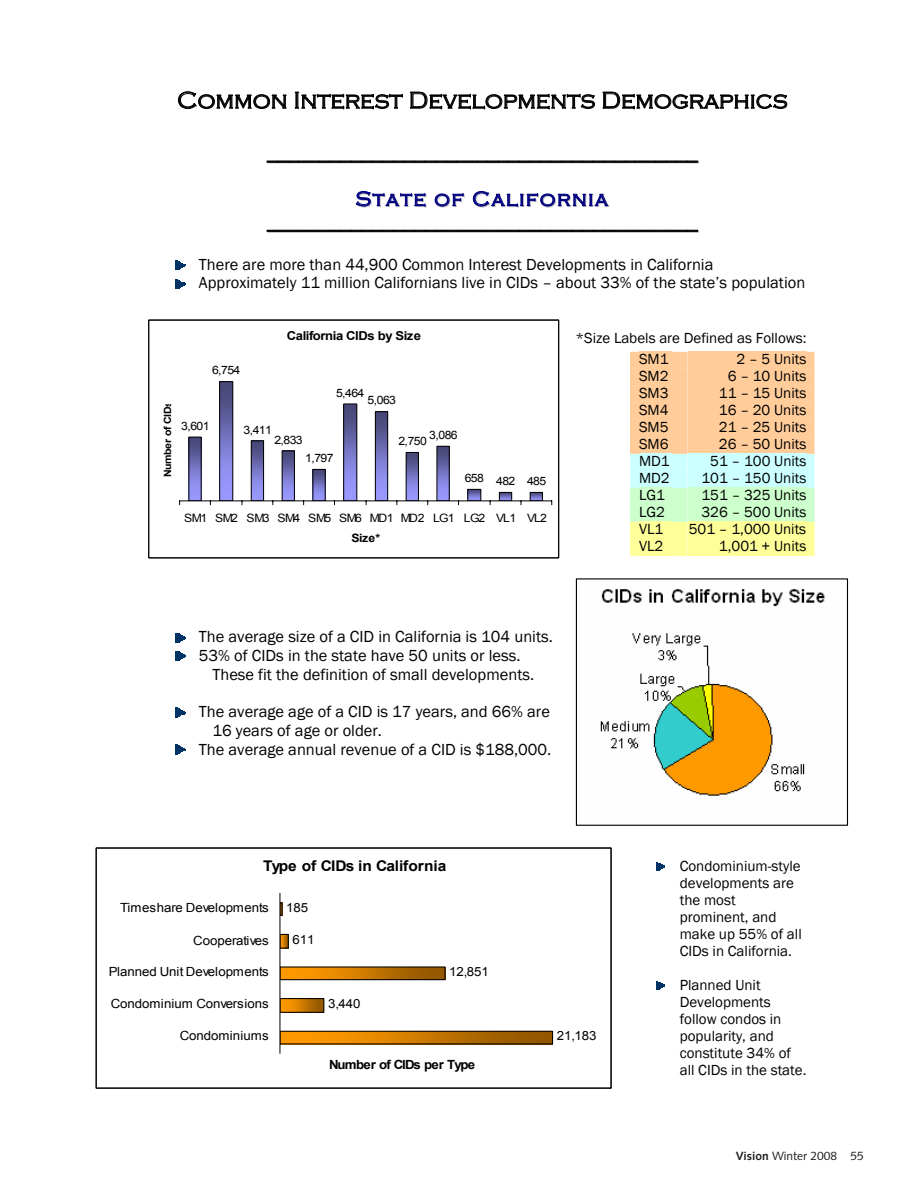
<style>
.page{position:relative;width:918px;height:1188px;background:#fff}
.page>*{position:absolute;margin:0;border:0;box-sizing:border-box;transform-origin:0 0}
.t1{font:300 24px "Copperplate Gothic";color:#000}
.t2{font:300 21px/46.2px "Copperplate Gothic";letter-spacing:.07em;color:#000;text-align:center}
.t3{font:16.5px/18.8px "Franklin Gothic";color:#000}
.t4{font:15px/17px "Franklin Gothic";color:#000}
.t5{font:700 14.7px "Arial";letter-spacing:-.01em;color:#000;scale:1.05 1}
.t6{font:12.6px "Arial";letter-spacing:-.005em;color:#000;scale:1.05 1}
.t7{font:700 12.6px "Arial";letter-spacing:-.06em;color:#000;scale:1.05 1}
.t8{font:700 12.3px "Arial";letter-spacing:-.025em;color:#000;scale:1.06 1}
.t9{font:12px "Syntax";color:#231f20}
.t10{font:11.55px "Arial";letter-spacing:-.055em;color:#000;scale:1.06 1}
.t11{font:700 11.55px "Arial";color:#000;scale:1.06 1}
.t12{font:700 10.05px "Arial";letter-spacing:-.025em;color:#000;scale:1.06 1}
.s1{color:#c0c0c0}
.s2{color:#000080}
.s3{font-weight:700}
</style>
<div class="page">
<svg style="left:178px;top:91px;width:109px;height:18px"></svg>
<svg style="left:295px;top:92px;width:108px;height:17px"></svg>
<svg style="left:410px;top:92px;width:185px;height:17px"></svg>
<svg style="left:603px;top:92px;width:184px;height:17px"></svg>
<img style="left:282px;top:1033px;width:269px;height:9px">
<div style="left:280px;top:1031px;width:273px;height:13px;border:1px solid #000"></div>
<img style="left:282px;top:1000px;width:40px;height:11px">
<div style="left:280px;top:998px;width:44px;height:15px;border:1px solid #000"></div>
<img style="left:282px;top:968px;width:162px;height:10px">
<div style="left:280px;top:966px;width:166px;height:14px;border:1px solid #000"></div>
<svg style="left:282px;top:936px;width:5px;height:11px"></svg>
<div style="left:280px;top:934px;width:9px;height:15px;border:1px solid #000"></div>
<hr style="left:280px;top:893px;width:1px;height:160px;background:#000">
<div style="left:96px;top:847px;width:516px;height:242px;border:1px solid #000"></div>
<img style="left:600px;top:589px;width:225px;height:207px">
<div style="left:576px;top:578px;width:272px;height:248px;border:1px solid #000"></div>
<img style="left:190px;top:439px;width:10px;height:60px">
<div style="left:188px;top:437px;width:14px;height:64px;border:1px solid #000"></div>
<img style="left:221px;top:383px;width:10px;height:116px">
<div style="left:219px;top:381px;width:14px;height:120px;border:1px solid #000"></div>
<img style="left:253px;top:442px;width:9px;height:57px">
<div style="left:251px;top:440px;width:13px;height:61px;border:1px solid #000"></div>
<img style="left:284px;top:453px;width:9px;height:46px">
<div style="left:282px;top:451px;width:13px;height:50px;border:1px solid #000"></div>
<img style="left:315px;top:471px;width:9px;height:28px">
<div style="left:313px;top:469px;width:13px;height:32px;border:1px solid #000"></div>
<img style="left:345px;top:406px;width:10px;height:93px">
<div style="left:343px;top:404px;width:14px;height:97px;border:1px solid #000"></div>
<img style="left:377px;top:413px;width:9px;height:86px">
<div style="left:375px;top:411px;width:13px;height:90px;border:1px solid #000"></div>
<img style="left:408px;top:454px;width:9px;height:45px">
<div style="left:406px;top:452px;width:13px;height:49px;border:1px solid #000"></div>
<img style="left:439px;top:448px;width:9px;height:51px">
<div style="left:437px;top:446px;width:13px;height:55px;border:1px solid #000"></div>
<svg style="left:469px;top:491px;width:10px;height:8px"></svg>
<div style="left:467px;top:489px;width:14px;height:12px;border:1px solid #000"></div>
<svg style="left:501px;top:494px;width:9px;height:5px"></svg>
<div style="left:499px;top:492px;width:13px;height:9px;border:1px solid #000"></div>
<svg style="left:532px;top:494px;width:9px;height:5px"></svg>
<div style="left:530px;top:492px;width:13px;height:9px;border:1px solid #000"></div>
<hr style="left:180px;top:501px;width:372px;height:1px;background:#000">
<div style="left:148px;top:320px;width:411px;height:238px;border:1px solid #000"></div>
<svg style="left:267px;top:161px;width:432px;height:2px"></svg>
<svg style="left:356px;top:191px;width:70px;height:17px"></svg>
<svg style="left:435px;top:193px;width:30px;height:14px"></svg>
<svg style="left:473px;top:191px;width:136px;height:17px"></svg>
<svg style="left:267px;top:230px;width:432px;height:2px"></svg>
<svg style="left:176px;top:260px;width:9px;height:10px"></svg>
<svg style="left:176px;top:279px;width:9px;height:10px"></svg>
<svg style="left:176px;top:633px;width:9px;height:10px"></svg>
<svg style="left:176px;top:651px;width:9px;height:10px"></svg>
<svg style="left:176px;top:708px;width:9px;height:10px"></svg>
<svg style="left:176px;top:745px;width:9px;height:10px"></svg>
<svg style="left:656px;top:862px;width:9px;height:9px"></svg>
<svg style="left:656px;top:981px;width:9px;height:9px"></svg>
<svg style="left:630px;top:352px;width:185px;height:204px;background:#ede4b4"></svg>
<div style="left:688px;top:539px;width:118px;height:17px;background:#ffff9a"></div>
<h1 class="t1" style="left:177px;top:87px;width:612px">Common Interest Developments Demographics</h1>
<h2 class="t2" style="left:267px;top:130px;width:432px">_________________________________________<br><span class="s1">S</span><span class="s2">tate</span> <span class="s1">o</span><span class="s2">f</span> <span class="s1">C</span><span class="s2">alif</span><span class="s1">o</span><span class="s2">r</span><span class="s1">n</span><span class="s2">ia</span></h2>
<h2 class="t2" style="left:267px;top:199px;width:432px">_________________________________________</h2>
<p class="t3" style="left:199px;top:255px;width:608px">There are more than 44,900 Common Interest Developments in California<br>Approximately 11 million Californians live in CIDs – about 33% of the state’s population</p>
<p class="t12" style="left:161px;top:477px;width:73px;rotate:-90deg">Number of CIDs</p>
<p class="t10" style="left:212px;top:363px;width:28px">6,754</p>
<p class="t8" style="left:287px;top:328px;width:128px">California CIDs by Size</p>
<p class="t10" style="left:336px;top:385px;width:28px">5,464</p>
<p class="t10" style="left:368px;top:393px;width:28px">5,063</p>
<p class="t10" style="left:181px;top:418px;width:28px">3,601</p>
<p class="t10" style="left:244px;top:422px;width:28px">3,411</p>
<p class="t10" style="left:274px;top:432px;width:28px">2,833</p>
<p class="t10" style="left:305px;top:450px;width:28px">1,797</p>
<p class="t10" style="left:429px;top:427px;width:28px">3,086</p>
<p class="t10" style="left:398px;top:433px;width:28px">2,750</p>
<p class="t10" style="left:465px;top:474px;width:78px">658 482 485</p>
<p class="t10" style="left:184px;top:510px;width:344px">SM1 SM2 SM3 SM4 SM5 SM6 MD1 MD2 LG1 LG2 VL1 VL2</p>
<p class="t11" style="left:352px;top:531px;width:28px">Size*</p>
<p class="t4" style="left:575px;top:330px;width:233px">*Size Labels are Defined as Follows:</p>
<p class="t4" style="left:639px;top:351px;width:31px">SM1</p>
<p class="t4" style="left:737px;top:351px;width:71px">2 – 5 Units</p>
<p class="t4" style="left:639px;top:368px;width:31px">SM2</p>
<p class="t4" style="left:728px;top:368px;width:80px">6 – 10 Units</p>
<p class="t4" style="left:639px;top:385px;width:31px">SM3</p>
<p class="t4" style="left:719px;top:385px;width:89px">11 – 15 Units</p>
<p class="t4" style="left:639px;top:402px;width:31px">SM4</p>
<p class="t4" style="left:719px;top:402px;width:89px">16 – 20 Units</p>
<p class="t4" style="left:639px;top:419px;width:31px">SM5</p>
<p class="t4" style="left:719px;top:419px;width:89px">21 – 25 Units</p>
<p class="t4" style="left:639px;top:436px;width:31px">SM6</p>
<p class="t4" style="left:719px;top:436px;width:89px">26 – 50 Units</p>
<p class="t4" style="left:639px;top:453px;width:32px">MD1</p>
<p class="t4" style="left:710px;top:453px;width:98px">51 – 100 Units</p>
<p class="t4" style="left:639px;top:470px;width:32px">MD2</p>
<p class="t4" style="left:702px;top:470px;width:106px">101 – 150 Units</p>
<p class="t4" style="left:639px;top:487px;width:27px">LG1</p>
<p class="t4" style="left:702px;top:487px;width:106px">151 – 325 Units</p>
<p class="t4" style="left:639px;top:504px;width:27px">LG2</p>
<p class="t4" style="left:702px;top:504px;width:106px">326 – 500 Units</p>
<p class="t4" style="left:639px;top:521px;width:26px">VL1</p>
<p class="t4" style="left:689px;top:521px;width:119px">501 – 1,000 Units</p>
<p class="t4" style="left:639px;top:538px;width:26px">VL2</p>
<p class="t4" style="left:719px;top:538px;width:89px">1,001 + Units</p>
<p class="t3" style="left:199px;top:628px;width:355px">The average size of a CID in California is 104 units.<br>53% of CIDs in the state have 50 units or less.</p>
<p class="t3" style="left:212px;top:665px;width:323px">These fit the definition of small developments.</p>
<p class="t3" style="left:199px;top:703px;width:352px">The average age of a CID is 17 years, and 66% are</p>
<p class="t3" style="left:212px;top:721px;width:171px">16 years of age or older.</p>
<p class="t3" style="left:199px;top:740px;width:354px">The average annual revenue of a CID is $188,000.</p>
<p class="t5" style="left:263px;top:856px;width:176px">Type of CIDs in California</p>
<p class="t6" style="left:120px;top:899px;width:143px">Timeshare Developments</p>
<p class="t6" style="left:286px;top:899px;width:22px">185</p>
<p class="t6" style="left:193px;top:932px;width:73px">Cooperatives</p>
<p class="t6" style="left:293px;top:931px;width:22px">611</p>
<p class="t6" style="left:109px;top:964px;width:154px">Planned Unit Developments</p>
<p class="t6" style="left:449px;top:963px;width:39px">12,851</p>
<p class="t6" style="left:111px;top:995px;width:152px">Condominium Conversions</p>
<p class="t6" style="left:328px;top:995px;width:32px">3,440</p>
<p class="t6" style="left:180px;top:1028px;width:86px">Condominiums</p>
<p class="t7" style="left:329px;top:1057px;width:141px">Number of CIDs per Type</p>
<p class="t6" style="left:557px;top:1028px;width:39px">21,183</p>
<p class="t4" style="left:680px;top:857px;width:124px">Condominium-style developments are the most prominent, and make up 55% of all<br>CIDs in California.</p>
<p class="t4" style="left:680px;top:976px;width:128px">Planned Unit<br>Developments follow condos in popularity, and constitute 34% of all CIDs in the state.</p>
<p class="t9" style="left:736px;top:1148px;width:123px"><span class="s3">Vision</span> Winter 2008 55</p>
</div>
